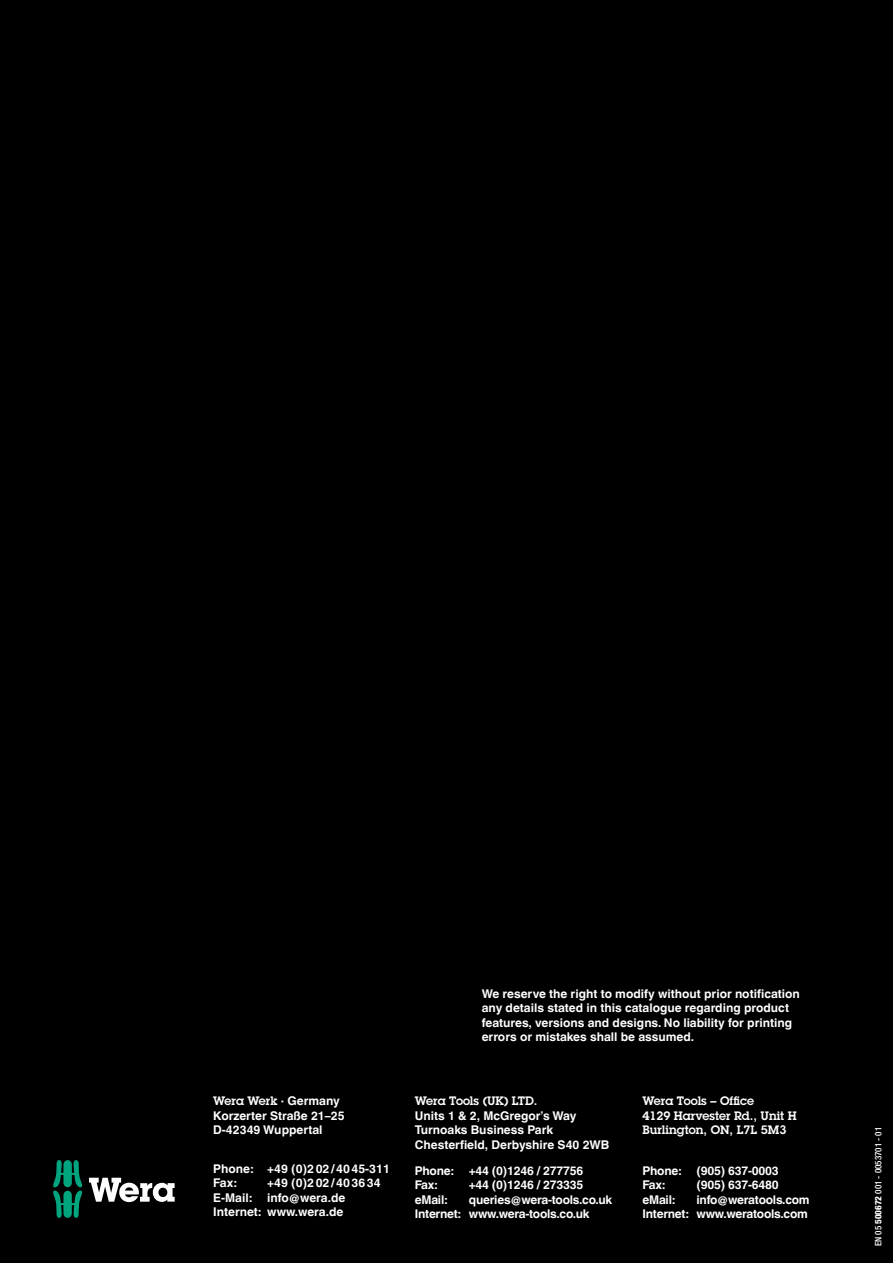
<style>
.page{position:relative;width:893px;height:1263px;background:#000}
.page>*{position:absolute;margin:0;border:0;box-sizing:border-box;transform-origin:0 0}
.t1{font:700 12px/14.4px "Helvetica World";color:#fefefe}
.t2{font:700 12px/14.4px "Helvetica World";letter-spacing:-.02em;color:#fefefe}
.t3{font:600 12px/14.4px "Lubalin Graph Std";color:#fefefe}
.t4{font:500 condensed 9px "Helvetica Neue LTW1 G";color:#fefefe}
.s1{font-family:"Helvetica World";font-weight:700}
.s2{font-weight:800}
</style>
<div class="page">
<svg style="left:53px;top:1160px;width:122px;height:58px"></svg>
<p class="t1" style="left:482px;top:987px;width:320px">We reserve the right to modify without prior notification any details stated in this catalogue regarding product features, versions and designs. No liability for printing errors or mistakes shall be assumed.</p>
<p class="t3" style="left:213px;top:1094px;width:128px">Wera Werk <span class="s1">· Germany</span></p>
<p class="t1" style="left:213px;top:1108px;width:133px">Korzerter Straße 21–25<br>D-42349 Wuppertal</p>
<p class="t1" style="left:213px;top:1161px;width:178px">Phone: +49 (0)202/4045-311<br>Fax:</p>
<p class="t1" style="left:267px;top:1176px;width:115px">+49 (0)202/403634</p>
<p class="t1" style="left:213px;top:1190px;width:134px;text-align:right">info@wera.de<br>Internet: www.wera.de</p>
<p class="t1" style="left:213px;top:1190px;width:40px">E-Mail:</p>
<p class="t3" style="left:415px;top:1094px;width:124px">Wera Tools (UK) LTD.</p>
<p class="t1" style="left:415px;top:1108px;width:196px">Units 1 &amp; 2, McGregor’s Way<br>Turnoaks Business Park<br>Chesterfield, Derbyshire S40 2WB</p>
<p class="t1" style="left:415px;top:1163px;width:40px">Phone:</p>
<p class="t2" style="left:469px;top:1163px;width:116px">+44 (0)1246 / 277756</p>
<p class="t1" style="left:415px;top:1178px;width:24px">Fax:</p>
<p class="t2" style="left:469px;top:1178px;width:116px">+44 (0)1246 / 273335</p>
<p class="t1" style="left:415px;top:1192px;width:34px">eMail:</p>
<p class="t2" style="left:415px;top:1192px;width:199px;text-indent:54px">queries@wera-tools.co.uk<br>Internet: www.wera-tools.co.uk</p>
<p class="t3" style="left:642px;top:1094px;width:156px">Wera Tools – Office<br>4129 Harvester Rd., Unit H<br>Burlington, ON, L7L 5M3</p>
<p class="t1" style="left:642px;top:1163px;width:40px">Phone:</p>
<p class="t2" style="left:696px;top:1163px;width:84px">(905) 637-0003</p>
<p class="t1" style="left:642px;top:1178px;width:24px">Fax:</p>
<p class="t2" style="left:696px;top:1178px;width:84px">(905) 637-6480</p>
<p class="t1" style="left:642px;top:1192px;width:34px">eMail:</p>
<p class="t2" style="left:642px;top:1192px;width:169px;text-align:right">info@weratools.com<br>Internet: www.weratools.com</p>
<p class="t4" style="left:873px;top:1246px;width:121px;rotate:-90deg">EN 05 <span class="s2">500672</span> 001 - 0053701 - 01</p>
</div>
